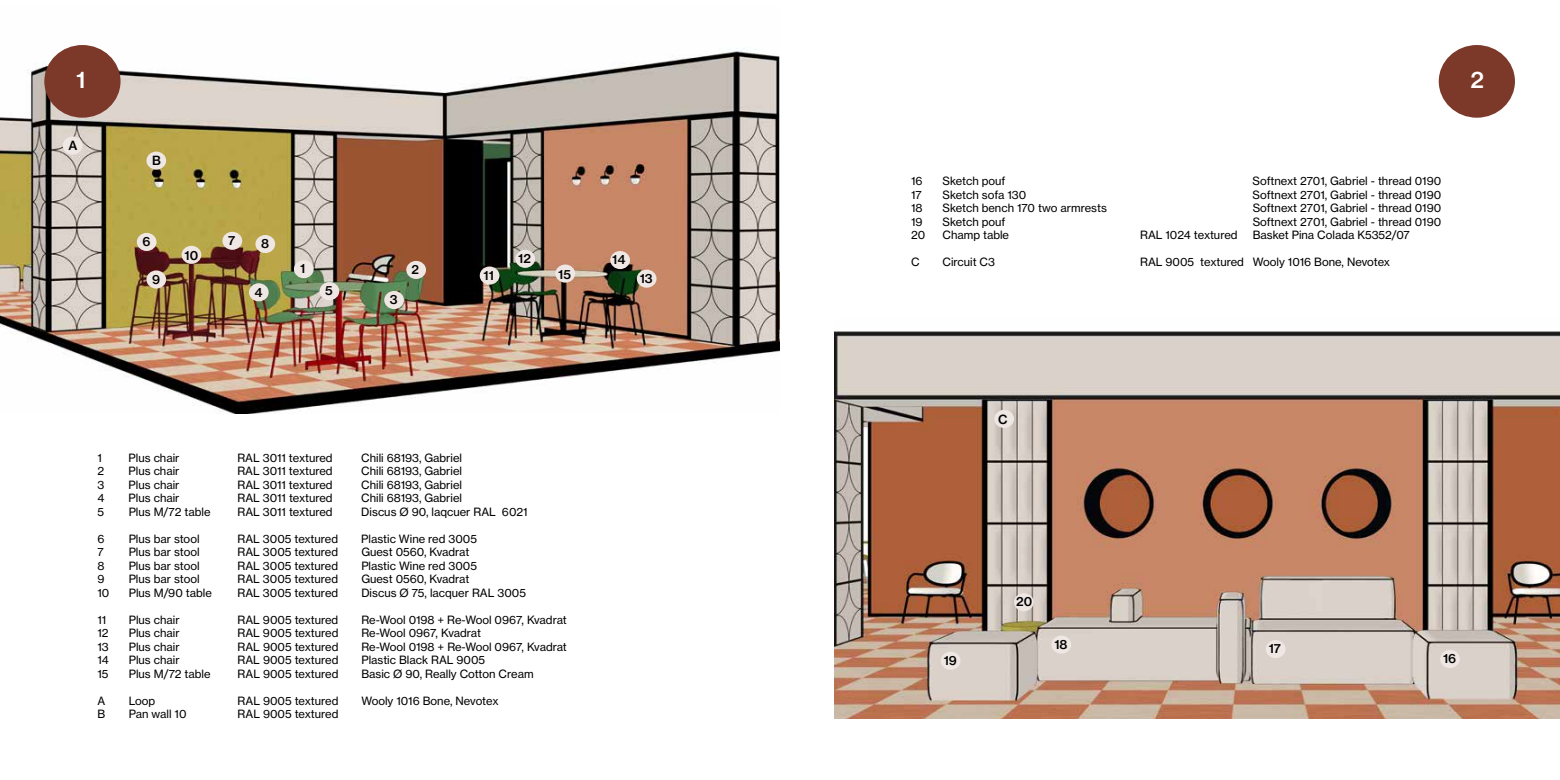
<style>
.page{position:relative;width:1560px;height:780px;background:#fff}
.page>*{position:absolute;margin:0;border:0;box-sizing:border-box;transform-origin:0 0}
.t1{font:22.5px "N Haas Grotesk TX Std 65 Md";color:#fff}
.t2{font:12.5px "N Haas Grotesk TX Std 65 Md";color:#000}
.t3{font:11.25px "N Haas Grotesk TX Std 55 Rg";color:#000}
</style>
<div class="page">
<img style="left:834px;top:331px;width:725px;height:388px">
<div style="left:1438px;top:45px;width:76px;height:73px;background:#7c3929;border-radius:50%"></div>
<div style="left:1439px;top:650px;width:20px;height:18px;background:#efe7e3;border-radius:50%"></div>
<div style="left:1265px;top:640px;width:20px;height:18px;background:#efe7e3;border-radius:50%"></div>
<div style="left:1051px;top:635px;width:19px;height:18px;background:#efe7e3;border-radius:50%"></div>
<div style="left:994px;top:410px;width:19px;height:18px;background:#efe7e3;border-radius:50%"></div>
<div style="left:940px;top:651px;width:20px;height:18px;background:#efe7e3;border-radius:50%"></div>
<div style="left:1013px;top:593px;width:20px;height:18px;background:#efe7e3;border-radius:50%"></div>
<img style="left:0;top:45px;width:779px;height:368px">
<div style="left:294px;top:260px;width:19px;height:18px;background:#efe7e3;border-radius:50%"></div>
<div style="left:406px;top:261px;width:20px;height:18px;background:#efe7e3;border-radius:50%"></div>
<div style="left:384px;top:291px;width:20px;height:18px;background:#efe7e3;border-radius:50%"></div>
<div style="left:249px;top:283px;width:20px;height:18px;background:#efe7e3;border-radius:50%"></div>
<div style="left:319px;top:282px;width:20px;height:18px;background:#efe7e3;border-radius:50%"></div>
<div style="left:137px;top:233px;width:19px;height:18px;background:#efe7e3;border-radius:50%"></div>
<div style="left:63px;top:136px;width:19px;height:18px;background:#efe7e3;border-radius:50%"></div>
<div style="left:146px;top:151px;width:20px;height:19px;background:#efe7e3;border-radius:50%"></div>
<div style="left:222px;top:232px;width:20px;height:18px;background:#efe7e3;border-radius:50%"></div>
<div style="left:255px;top:235px;width:20px;height:18px;background:#efe7e3;border-radius:50%"></div>
<div style="left:146px;top:270px;width:20px;height:18px;background:#efe7e3;border-radius:50%"></div>
<div style="left:181px;top:246px;width:20px;height:18px;background:#efe7e3;border-radius:50%"></div>
<div style="left:515px;top:250px;width:20px;height:18px;background:#efe7e3;border-radius:50%"></div>
<div style="left:610px;top:251px;width:20px;height:18px;background:#efe7e3;border-radius:50%"></div>
<div style="left:636px;top:269px;width:20px;height:19px;background:#efe7e3;border-radius:50%"></div>
<div style="left:479px;top:266px;width:20px;height:18px;background:#efe7e3;border-radius:50%"></div>
<div style="left:555px;top:264px;width:20px;height:18px;background:#efe7e3;border-radius:50%"></div>
<div style="left:44px;top:45px;width:76px;height:73px;background:#7c3929;border-radius:50%"></div>
<h1 class="t1" style="left:76px;top:66px;width:11px">1</h1>
<p class="t2" style="left:68px;top:137px;width:10px">A</p>
<p class="t2" style="left:152px;top:152px;width:10px">B</p>
<p class="t2" style="left:142px;top:234px;width:10px">6</p>
<p class="t2" style="left:152px;top:271px;width:10px">9</p>
<p class="t2" style="left:228px;top:233px;width:9px">7</p>
<p class="t2" style="left:261px;top:236px;width:9px">8</p>
<p class="t2" style="left:184px;top:247px;width:15px">10</p>
<p class="t2" style="left:518px;top:251px;width:14px">12</p>
<p class="t2" style="left:612px;top:252px;width:15px">14</p>
<p class="t2" style="left:483px;top:267px;width:12px">11</p>
<p class="t2" style="left:639px;top:270px;width:15px">13</p>
<p class="t2" style="left:300px;top:261px;width:7px">1</p>
<p class="t2" style="left:411px;top:262px;width:9px">2</p>
<p class="t2" style="left:390px;top:292px;width:9px">3</p>
<p class="t2" style="left:558px;top:266px;width:14px">15</p>
<p class="t2" style="left:254px;top:284px;width:9px">4</p>
<p class="t2" style="left:325px;top:283px;width:9px">5</p>
<p class="t3" style="left:97px;top:450px;width:6px">1</p>
<p class="t3" style="left:129px;top:450px;width:52px">Plus chair</p>
<p class="t3" style="left:237px;top:450px;width:97px">RAL 3011 textured</p>
<p class="t3" style="left:361px;top:450px;width:102px">Chili 68193, Gabriel</p>
<p class="t3" style="left:97px;top:464px;width:8px">2</p>
<p class="t3" style="left:129px;top:464px;width:52px">Plus chair</p>
<p class="t3" style="left:237px;top:464px;width:97px">RAL 3011 textured</p>
<p class="t3" style="left:361px;top:464px;width:102px">Chili 68193, Gabriel</p>
<p class="t3" style="left:97px;top:477px;width:8px">3</p>
<p class="t3" style="left:129px;top:477px;width:52px">Plus chair</p>
<p class="t3" style="left:237px;top:477px;width:97px">RAL 3011 textured</p>
<p class="t3" style="left:361px;top:477px;width:102px">Chili 68193, Gabriel</p>
<p class="t3" style="left:97px;top:491px;width:9px">4</p>
<p class="t3" style="left:129px;top:491px;width:52px">Plus chair</p>
<p class="t3" style="left:237px;top:491px;width:97px">RAL 3011 textured</p>
<p class="t3" style="left:361px;top:491px;width:102px">Chili 68193, Gabriel</p>
<p class="t3" style="left:97px;top:504px;width:8px">5</p>
<p class="t3" style="left:129px;top:504px;width:83px">Plus M/72 table</p>
<p class="t3" style="left:237px;top:504px;width:97px">RAL 3011 textured</p>
<p class="t3" style="left:361px;top:504px;width:168px">Discus Ø 90, laqcuer RAL 6021</p>
<p class="t3" style="left:97px;top:531px;width:9px">6</p>
<p class="t3" style="left:129px;top:531px;width:72px">Plus bar stool</p>
<p class="t3" style="left:237px;top:531px;width:102px">RAL 3005 textured</p>
<p class="t3" style="left:361px;top:531px;width:117px">Plastic Wine red 3005</p>
<p class="t3" style="left:97px;top:545px;width:8px">7</p>
<p class="t3" style="left:129px;top:545px;width:72px">Plus bar stool</p>
<p class="t3" style="left:237px;top:545px;width:102px">RAL 3005 textured</p>
<p class="t3" style="left:361px;top:545px;width:110px">Guest 0560, Kvadrat</p>
<p class="t3" style="left:97px;top:558px;width:9px">8</p>
<p class="t3" style="left:129px;top:558px;width:72px">Plus bar stool</p>
<p class="t3" style="left:237px;top:558px;width:102px">RAL 3005 textured</p>
<p class="t3" style="left:361px;top:558px;width:117px">Plastic Wine red 3005</p>
<p class="t3" style="left:97px;top:572px;width:9px">9</p>
<p class="t3" style="left:129px;top:572px;width:72px">Plus bar stool</p>
<p class="t3" style="left:237px;top:572px;width:102px">RAL 3005 textured</p>
<p class="t3" style="left:361px;top:572px;width:110px">Guest 0560, Kvadrat</p>
<p class="t3" style="left:97px;top:585px;width:13px">10</p>
<p class="t3" style="left:129px;top:585px;width:85px">Plus M/90 table</p>
<p class="t3" style="left:237px;top:585px;width:102px">RAL 3005 textured</p>
<p class="t3" style="left:361px;top:585px;width:166px">Discus Ø 75, lacquer RAL 3005</p>
<p class="t3" style="left:97px;top:612px;width:10px">11</p>
<p class="t3" style="left:129px;top:612px;width:52px">Plus chair</p>
<p class="t3" style="left:237px;top:612px;width:102px">RAL 9005 textured</p>
<p class="t3" style="left:361px;top:612px;width:207px">Re-Wool 0198 + Re-Wool 0967, Kvadrat</p>
<p class="t3" style="left:97px;top:626px;width:13px">12</p>
<p class="t3" style="left:129px;top:626px;width:52px">Plus chair</p>
<p class="t3" style="left:237px;top:626px;width:102px">RAL 9005 textured</p>
<p class="t3" style="left:361px;top:626px;width:121px">Re-Wool 0967, Kvadrat</p>
<p class="t3" style="left:97px;top:639px;width:13px">13</p>
<p class="t3" style="left:129px;top:639px;width:52px">Plus chair</p>
<p class="t3" style="left:237px;top:639px;width:102px">RAL 9005 textured</p>
<p class="t3" style="left:361px;top:639px;width:207px">Re-Wool 0198 + Re-Wool 0967, Kvadrat</p>
<p class="t3" style="left:97px;top:653px;width:13px">14</p>
<p class="t3" style="left:129px;top:653px;width:52px">Plus chair</p>
<p class="t3" style="left:237px;top:653px;width:102px">RAL 9005 textured</p>
<p class="t3" style="left:361px;top:653px;width:125px">Plastic Black RAL 9005</p>
<p class="t3" style="left:97px;top:666px;width:13px">15</p>
<p class="t3" style="left:129px;top:666px;width:83px">Plus M/72 table</p>
<p class="t3" style="left:237px;top:666px;width:102px">RAL 9005 textured</p>
<p class="t3" style="left:361px;top:666px;width:174px">Basic Ø 90, Really Cotton Cream</p>
<p class="t3" style="left:97px;top:693px;width:9px">A</p>
<p class="t3" style="left:129px;top:693px;width:28px">Loop</p>
<p class="t3" style="left:237px;top:693px;width:102px">RAL 9005 textured</p>
<p class="t3" style="left:361px;top:693px;width:139px">Wooly 1016 Bone, Nevotex</p>
<p class="t3" style="left:97px;top:707px;width:9px">B</p>
<p class="t3" style="left:129px;top:707px;width:59px">Pan wall 10</p>
<p class="t3" style="left:237px;top:707px;width:102px">RAL 9005 textured</p>
<h1 class="t1" style="left:1470px;top:66px;width:15px">2</h1>
<p class="t3" style="left:911px;top:174px;width:13px">16</p>
<p class="t3" style="left:942px;top:174px;width:64px">Sketch pouf</p>
<p class="t3" style="left:1252px;top:174px;width:190px">Softnext 2701, Gabriel - thread 0190</p>
<p class="t3" style="left:911px;top:188px;width:12px">17</p>
<p class="t3" style="left:942px;top:188px;width:85px">Sketch sofa 130</p>
<p class="t3" style="left:1252px;top:188px;width:190px">Softnext 2701, Gabriel - thread 0190</p>
<p class="t3" style="left:911px;top:201px;width:13px">18</p>
<p class="t3" style="left:942px;top:201px;width:166px">Sketch bench 170 two armrests</p>
<p class="t3" style="left:1252px;top:201px;width:190px">Softnext 2701, Gabriel - thread 0190</p>
<p class="t3" style="left:911px;top:215px;width:13px">19</p>
<p class="t3" style="left:942px;top:215px;width:64px">Sketch pouf</p>
<p class="t3" style="left:1252px;top:215px;width:190px">Softnext 2701, Gabriel - thread 0190</p>
<p class="t3" style="left:911px;top:228px;width:16px">20</p>
<p class="t3" style="left:942px;top:228px;width:68px">Champ table</p>
<p class="t3" style="left:1139px;top:228px;width:99px">RAL 1024 textured</p>
<p class="t3" style="left:1252px;top:228px;width:159px">Basket Pina Colada K5352/07</p>
<p class="t3" style="left:911px;top:255px;width:10px">C</p>
<p class="t3" style="left:942px;top:255px;width:54px">Circuit C3</p>
<p class="t3" style="left:1139px;top:255px;width:251px">RAL 9005 textured Wooly 1016 Bone, Nevotex</p>
<p class="t2" style="left:997px;top:411px;width:11px">C</p>
<p class="t2" style="left:943px;top:652px;width:15px">19</p>
<p class="t2" style="left:1015px;top:594px;width:18px">20</p>
<p class="t2" style="left:1054px;top:636px;width:15px">18</p>
<p class="t2" style="left:1268px;top:641px;width:14px">17</p>
<p class="t2" style="left:1442px;top:651px;width:15px">16</p>
</div>
